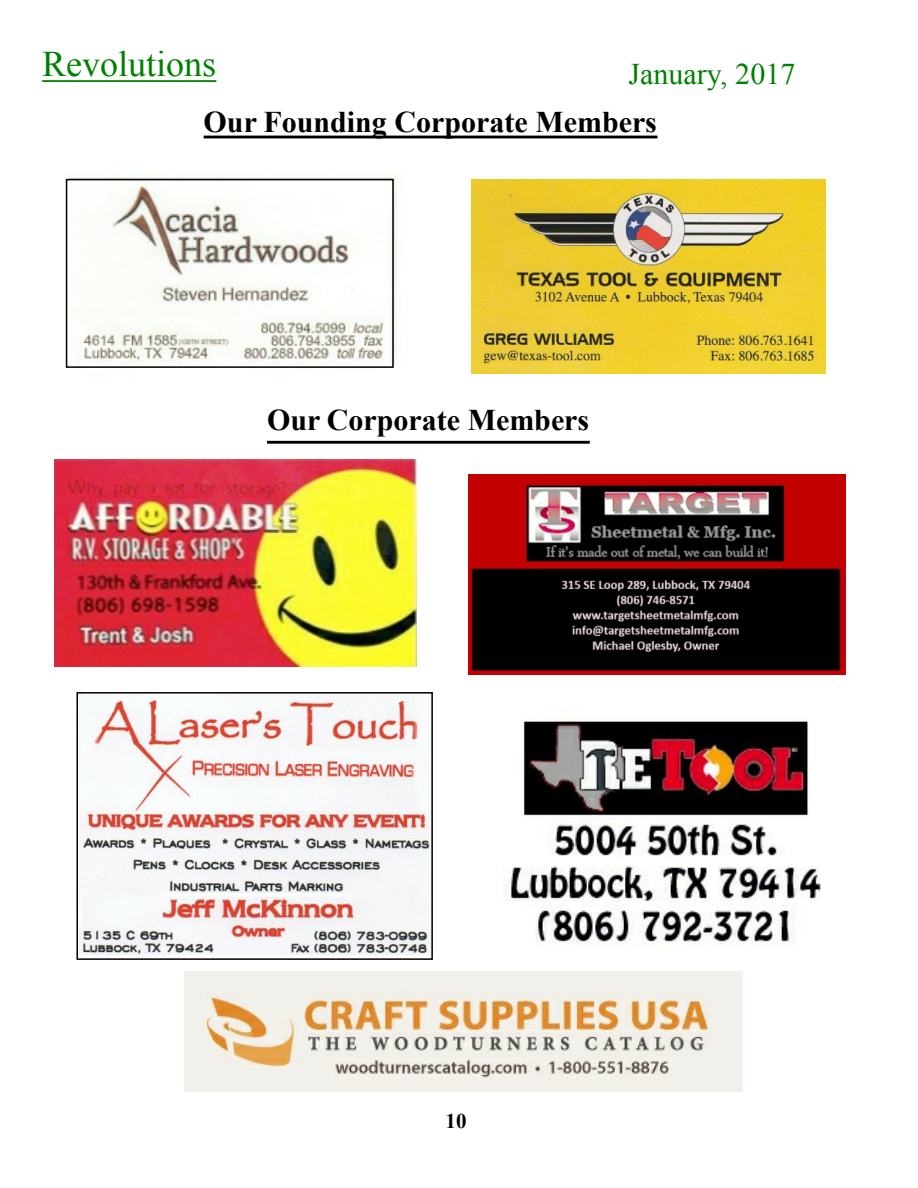
<style>
.page{position:relative;width:918px;height:1188px;background:#fff}
.page>*{position:absolute;margin:0;border:0;box-sizing:border-box;transform-origin:0 0}
.t1{font:36px "Times New Roman";color:#008000}
.t2{font:700 30px "Times New Roman";color:#000}
.t3{font:30px "Times New Roman";color:#008000}
.t4{font:700 21px "Times New Roman";color:#000}
</style>
<div class="page">
<hr style="left:42px;top:80px;width:174px;height:2px;background:#008000">
<hr style="left:204px;top:136px;width:453px;height:2px;background:#000">
<img style="left:66px;top:173px;width:330px;height:192px">
<hr style="left:267px;top:441px;width:323px;height:3px;background:#000">
<img style="left:54px;top:459px;width:363px;height:207px">
<img style="left:184px;top:971px;width:558px;height:121px">
<img style="left:79px;top:695px;width:351px;height:261px">
<div style="left:76px;top:692px;width:357px;height:268px;border:2px solid #000"></div>
<img style="left:506px;top:718px;width:315px;height:227px">
<div style="left:66px;top:179px;width:328px;height:189px;border:2px solid #000"></div>
<img style="left:468px;top:475px;width:377px;height:199px">
<img style="left:471px;top:180px;width:354px;height:194px">
<p class="t1" style="left:42px;top:51px;width:176px">Revolutions</p>
<p class="t2" style="left:204px;top:112px;width:455px">Our Founding Corporate Members</p>
<p class="t3" style="left:629px;top:63px;width:168px">January, 2017</p>
<p class="t2" style="left:267px;top:409px;width:324px">Our Corporate Members</p>
<p class="t4" style="left:446px;top:1114px;width:23px">10</p>
</div>
